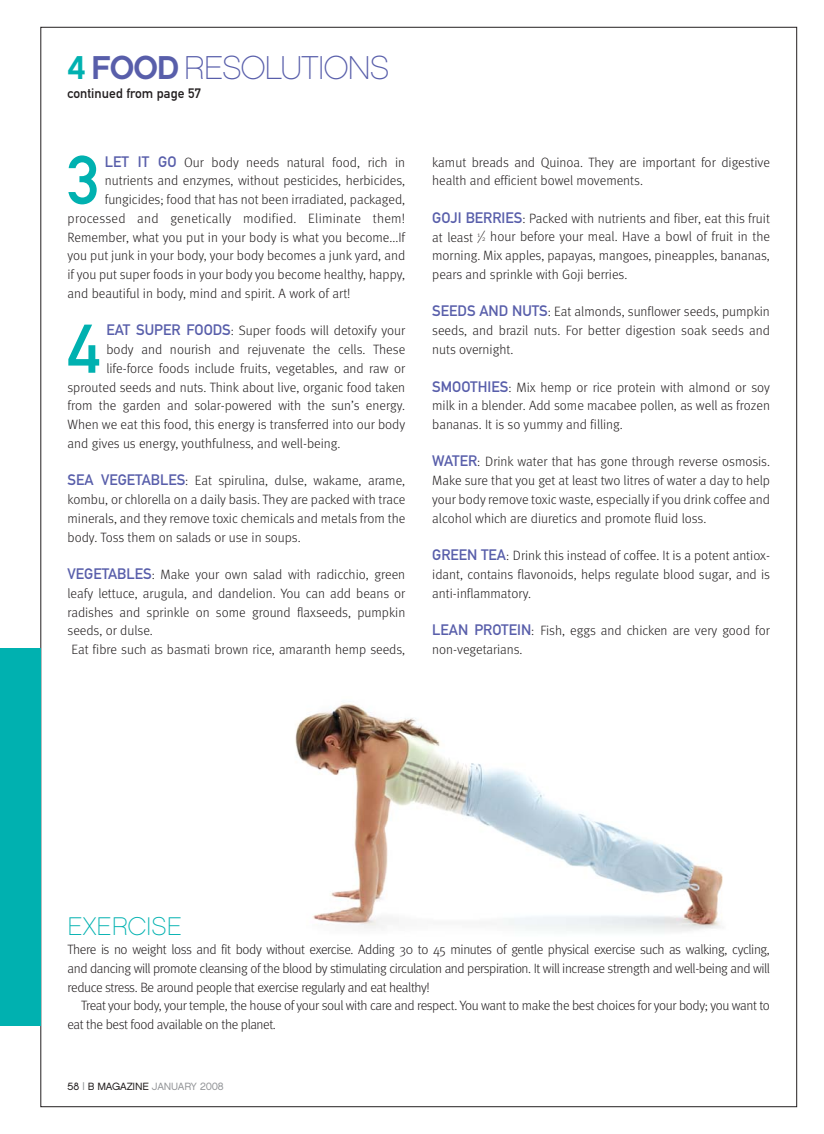
<style>
.page{position:relative;width:824px;height:1134px;background:#fff}
.page>*{position:absolute;margin:0;border:0;box-sizing:border-box;transform-origin:0 0}
.t1{font:67.65px "DIN Mittelschrift";color:#00b1b0}
.t2{font:33px "Chalet Paris Nineteen Sixty";letter-spacing:-.03em;color:#585eaa}
.t3{font:25.5px "Chalet Paris Nineteen Sixty";color:#00b1b0}
.t4{font:300 13.5px/18.8px "Meta";color:#231f20;text-align:justify}
.t5{font:300 13.5px/18.8px "Meta";letter-spacing:-.03em;color:#231f20}
.t6{font:300 13.5px "Meta";letter-spacing:.02em;color:#231f20}
.t7{font:13.5px "DIN Mittelschrift";color:#231f20}
.t8{font:10.5px "Chalet London Nineteen Sixty";letter-spacing:-.02em;color:#939598}
.s1{font-family:"Chalet New York Nineteen Sixty";color:#00b1b0}
.s2{font-family:"Chalet New York Nineteen Sixty"}
.s3{font-family:"DIN Mittelschrift";font-weight:400;font-size:15px;color:#585eaa}
.s4{font-size:6.75px}
.s5{font-family:"Chalet London Nineteen Seventy";color:#231f20}
.s6{font-family:"Chalet London Nineteen Seventy"}
.s7{color:#231f20}
</style>
<div class="page">
<img style="left:295px;top:703px;width:428px;height:230px">
<div style="left:0;top:648px;width:40px;height:378px;background:#00b1b0"></div>
<h2 class="t2" style="left:68px;top:54px;width:323px"><span class="s1">4</span> <span class="s2">FOOD</span> RESOLUTIONS</h2>
<p class="t7" style="left:68px;top:89px;width:135px">continued from page 57</p>
<h1 class="t1" style="left:68px;top:156px;width:34px">3</h1>
<p class="t4" style="left:105px;top:154px;width:302px"><span class="s3">LET IT GO</span> Our body needs natural food, rich in</p>
<p class="t4" style="left:105px;top:173px;width:302px">nutrients and enzymes, without pesticides, herbicides,</p>
<p class="t4" style="left:105px;top:191px;width:302px">fungicides; food that has not been irradiated, packaged,</p>
<p class="t6" style="left:68px;top:213px;width:339px">processed and genetically modified. Eliminate them!</p>
<p class="t4" style="left:68px;top:229px;width:339px">Remember, what you put in your body is what you become...If</p>
<p class="t4" style="left:68px;top:248px;width:339px">you put junk in your body, your body becomes a junk yard, and</p>
<p class="t4" style="left:68px;top:266px;width:339px">if you put super foods in your body you become healthy, happy,</p>
<p class="t4" style="left:68px;top:285px;width:284px">and beautiful in body, mind and spirit. A work of art!</p>
<h1 class="t1" style="left:68px;top:325px;width:34px">4</h1>
<p class="t4" style="left:106px;top:323px;width:300px"><span class="s3">EAT SUPER FOODS</span>: Super foods will detoxify your</p>
<p class="t4" style="left:106px;top:341px;width:300px">body and nourish and rejuvenate the cells. These</p>
<p class="t4" style="left:106px;top:360px;width:300px">life-force foods include fruits, vegetables, and raw or</p>
<p class="t4" style="left:68px;top:379px;width:339px">sprouted seeds and nuts. Think about live, organic food taken</p>
<p class="t4" style="left:68px;top:398px;width:339px">from the garden and solar-powered with the sun’s energy.</p>
<p class="t4" style="left:68px;top:416px;width:339px">When we eat this food, this energy is transferred into our body</p>
<p class="t4" style="left:68px;top:435px;width:274px">and gives us energy, youthfulness, and well-being.</p>
<p class="t4" style="left:67px;top:473px;width:339px"><span class="s3">SEA VEGETABLES</span>: Eat spirulina, dulse, wakame, arame, kombu, or chlorella on a daily basis. They are packed with trace minerals, and they remove toxic chemicals and metals from the body. Toss them on salads or use in soups.</p>
<p class="t4" style="left:67px;top:566px;width:339px;text-align:left"><span class="s3">VEGETABLES</span>: Make your own salad with radicchio, green leafy lettuce, arugula, and dandelion. You can add beans or radishes and sprinkle on some ground flaxseeds, pumpkin seeds, or dulse.<br>Eat fibre such as basmati brown rice, amaranth hemp seeds,</p>
<p class="t4" style="left:432px;top:154px;width:339px">kamut breads and Quinoa. They are important for digestive health and efficient bowel movements.</p>
<p class="t4" style="left:432px;top:210px;width:339px"><span class="s3">GOJI BERRIES</span>: Packed with nutrients and fiber, eat this fruit at least <sup>1</sup>⁄<span class="s4">2</span> hour before your meal. Have a bowl of fruit in the morning. Mix apples, papayas, mangoes, pineapples, bananas, pears and sprinkle with Goji berries.</p>
<p class="t4" style="left:432px;top:304px;width:339px"><span class="s3">SEEDS AND NUTS</span>: Eat almonds, sunflower seeds, pumpkin seeds, and brazil nuts. For better digestion soak seeds and nuts overnight.</p>
<p class="t4" style="left:432px;top:379px;width:339px"><span class="s3">SMOOTHIES</span>: Mix hemp or rice protein with almond or soy milk in a blender. Add some macabee pollen, as well as frozen bananas. It is so yummy and filling.</p>
<p class="t4" style="left:432px;top:454px;width:339px"><span class="s3">WATER</span>: Drink water that has gone through reverse osmosis.<br>Make sure that you get at least two litres of water a day to help your body remove toxic waste, especially if you drink coffee and alcohol which are diuretics and promote fluid loss.</p>
<p class="t4" style="left:432px;top:548px;width:339px"><span class="s3">GREEN TEA</span>: Drink this instead of coffee. It is a potent antiox&shy;idant, contains flavonoids, helps regulate blood sugar, and is anti-inflammatory.</p>
<p class="t4" style="left:432px;top:623px;width:339px"><span class="s3">LEAN PROTEIN</span>: Fish, eggs and chicken are very good for non-vegetarians.</p>
<h3 class="t3" style="left:68px;top:916px;width:116px">EXERCISE</h3>
<p class="t4" style="left:67px;top:941px;width:704px">There is no weight loss and fit body without exercise. Adding 30 to 45 minutes of gentle physical exercise such as walking, cycling, and dancing will promote cleansing of the blood by stimulating circulation and perspiration. It will increase strength and well-being and will reduce stress. Be around people that exercise regularly and eat healthy!</p>
<p class="t5" style="left:67px;top:998px;width:704px;text-indent:14px">Treat your body, your temple, the house of your soul with care and respect. You want to make the best choices for your body; you want to eat the best food available on the planet.</p>
<p class="t8" style="left:68px;top:1081px;width:158px"><span class="s5">58</span> <span class="s6">|</span> <span class="s7">B MAGAZINE</span> JANUARY 2008</p>
</div>
